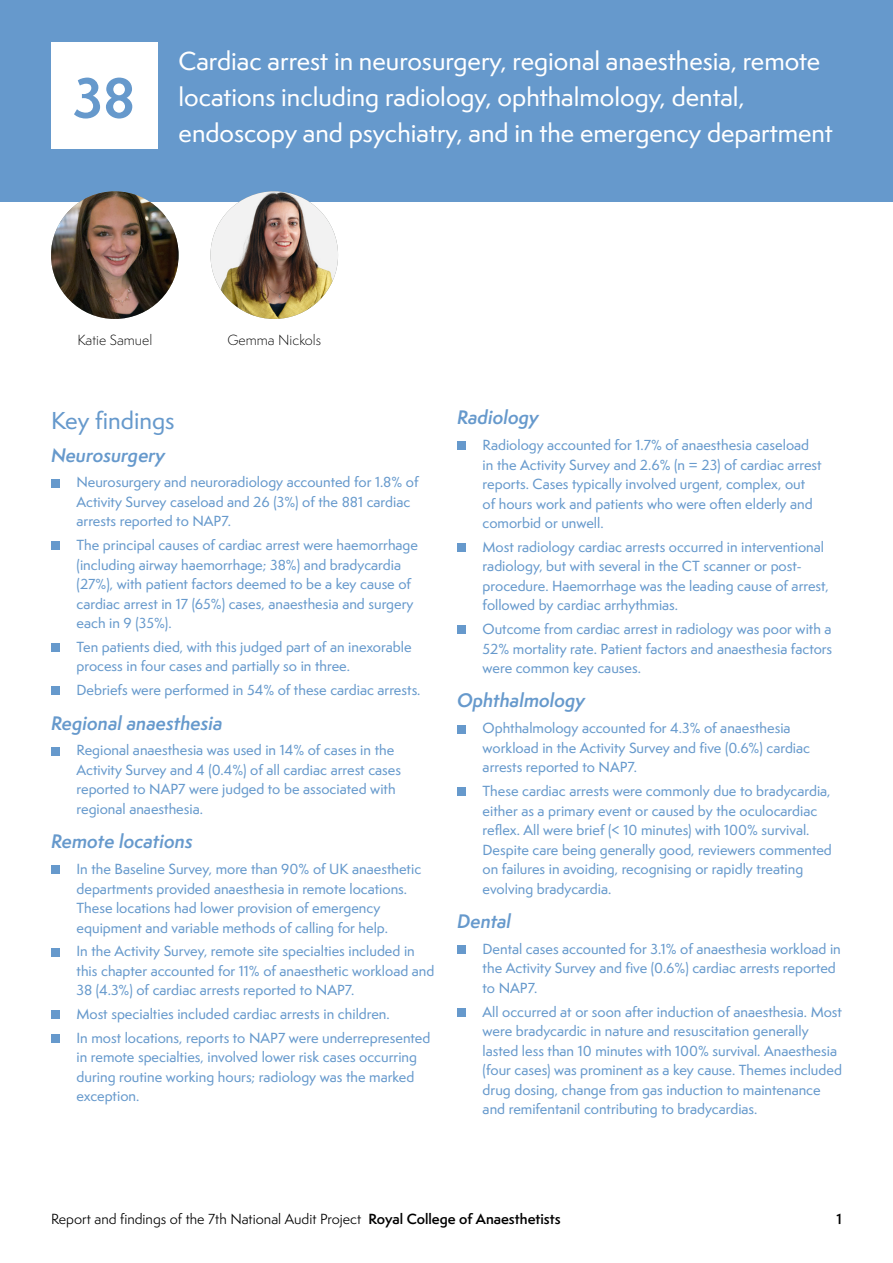
<style>
.page{position:relative;width:893px;height:1263px;background:#fff}
.page>*{position:absolute;margin:0;border:0;box-sizing:border-box;transform-origin:0 0}
.t1{font:700 52.5px "Semplicita Pro";color:#69c}
.t2{font:500 24px/36px "Semplicita Pro";color:#fff}
.t3{font:500 22.5px "Semplicita Pro";color:#69c}
.t4{font:italic 600 18px "Semplicita Pro";color:#69c}
.t5{font:500 13.5px/19.5px "Semplicita Pro";color:#69c}
.t6{font:13.5px "Semplicita Pro";color:#000}
.t7{font:300 13.5px "Semplicita Pro";color:#000}
.t8{font:600 13.5px "Semplicita Pro";color:#000}
.s1{font-weight:600}
</style>
<div class="page">
<div style="left:0;top:0;width:893px;height:202px;background:#69c"></div>
<div style="left:51px;top:43px;width:106px;height:106px;background:#fff"></div>
<div style="left:51px;top:479px;width:9px;height:8px;background:#69c"></div>
<div style="left:51px;top:542px;width:9px;height:8px;background:#69c"></div>
<div style="left:51px;top:643px;width:9px;height:9px;background:#69c"></div>
<div style="left:51px;top:687px;width:9px;height:8px;background:#69c"></div>
<div style="left:51px;top:747px;width:9px;height:8px;background:#69c"></div>
<div style="left:51px;top:866px;width:9px;height:8px;background:#69c"></div>
<div style="left:51px;top:948px;width:9px;height:8px;background:#69c"></div>
<div style="left:51px;top:1011px;width:9px;height:8px;background:#69c"></div>
<div style="left:51px;top:1034px;width:9px;height:9px;background:#69c"></div>
<div style="left:457px;top:442px;width:9px;height:8px;background:#69c"></div>
<div style="left:457px;top:543px;width:9px;height:9px;background:#69c"></div>
<div style="left:457px;top:626px;width:9px;height:8px;background:#69c"></div>
<div style="left:457px;top:725px;width:9px;height:8px;background:#69c"></div>
<div style="left:457px;top:788px;width:9px;height:8px;background:#69c"></div>
<div style="left:457px;top:945px;width:9px;height:9px;background:#69c"></div>
<div style="left:457px;top:1008px;width:9px;height:9px;background:#69c"></div>
<img style="left:51px;top:191px;width:128px;height:128px;border-radius:64px">
<img style="left:210px;top:191px;width:128px;height:128px;border-radius:64px">
<h1 class="t1" style="left:73px;top:59px;width:64px">38</h1>
<h2 class="t2" style="left:179px;top:43px;width:656px">Cardiac arrest in neurosurgery, regional anaesthesia, remote locations including radiology, ophthalmology, dental, endoscopy and psychiatry, and in the emergency department</h2>
<p class="t7" style="left:77px;top:331px;width:76px">Katie Samuel</p>
<p class="t7" style="left:227px;top:331px;width:95px">Gemma Nickols</p>
<h3 class="t3" style="left:51px;top:405px;width:125px">Key findings</h3>
<h3 class="t4" style="left:51px;top:442px;width:116px">Neurosurgery</h3>
<p class="t5" style="left:77px;top:472px;width:343px">Neurosurgery and neuroradiology accounted for 1.8% of<br>Activity Survey caseload and 26 (3%) of the 881 cardiac arrests reported to NAP7.</p>
<p class="t5" style="left:77px;top:535px;width:343px">The principal causes of cardiac arrest were haemorrhage (including airway haemorrhage; 38%) and bradycardia (27%), with patient factors deemed to be a key cause of cardiac arrest in 17 (65%) cases, anaesthesia and surgery each in 9 (35%).</p>
<p class="t5" style="left:77px;top:637px;width:337px">Ten patients died, with this judged part of an inexorable process in four cases and partially so in three.</p>
<p class="t5" style="left:77px;top:680px;width:345px">Debriefs were performed in 54% of these cardiac arrests.</p>
<h3 class="t4" style="left:51px;top:710px;width:173px">Regional anaesthesia</h3>
<p class="t5" style="left:77px;top:740px;width:326px">Regional anaesthesia was used in 14% of cases in the Activity Survey and 4 (0.4%) of all cardiac arrest cases reported to NAP7 were judged to be associated with regional anaesthesia.</p>
<h3 class="t4" style="left:51px;top:828px;width:143px">Remote locations</h3>
<p class="t5" style="left:77px;top:859px;width:346px">In the Baseline Survey, more than 90% of UK anaesthetic departments provided anaesthesia in remote locations.<br>These locations had lower provision of emergency equipment and variable methods of calling for help.</p>
<p class="t5" style="left:77px;top:941px;width:359px">In the Activity Survey, remote site specialties included in this chapter accounted for 11% of anaesthetic workload and<br>38 (4.3%) of cardiac arrests reported to NAP7.</p>
<p class="t5" style="left:77px;top:1002px;width:355px;line-height:23.7px">Most specialties included cardiac arrests in children.<br>In most locations, reports to NAP7 were underrepresented</p>
<p class="t5" style="left:77px;top:1047px;width:342px">in remote specialties, involved lower risk cases occurring during routine working hours; radiology was the marked exception.</p>
<h3 class="t4" style="left:457px;top:404px;width:83px">Radiology</h3>
<p class="t5" style="left:483px;top:435px;width:341px">Radiology accounted for 1.7% of anaesthesia caseload in the Activity Survey and 2.6% (n = 23) of cardiac arrest reports. Cases typically involved urgent, complex, out<br>of hours work and patients who were often elderly and comorbid or unwell.</p>
<p class="t5" style="left:483px;top:537px;width:348px">Most radiology cardiac arrests occurred in interventional radiology, but with several in the CT scanner or post&shy;procedure. Haemorrhage was the leading cause of arrest, followed by cardiac arrhythmias.</p>
<p class="t5" style="left:483px;top:619px;width:351px;text-align:justify">Outcome from cardiac arrest in radiology was poor with a 52% mortality rate. Patient factors and anaesthesia factors were common key causes.</p>
<h3 class="t4" style="left:457px;top:687px;width:130px">Ophthalmology</h3>
<p class="t5" style="left:483px;top:718px;width:329px">Ophthalmology accounted for 4.3% of anaesthesia workload in the Activity Survey and five (0.6%) cardiac arrests reported to NAP7.</p>
<p class="t5" style="left:483px;top:781px;width:351px">These cardiac arrests were commonly due to bradycardia, either as a primary event or caused by the oculocardiac reflex. All were brief (&lt; 10 minutes) with 100% survival.<br>Despite care being generally good, reviewers commented on failures in avoiding, recognising or rapidly treating evolving bradycardia.</p>
<h3 class="t4" style="left:457px;top:908px;width:55px">Dental</h3>
<p class="t5" style="left:483px;top:939px;width:360px">Dental cases accounted for 3.1% of anaesthesia workload in the Activity Survey and five (0.6%) cardiac arrests reported to NAP7.</p>
<p class="t5" style="left:483px;top:1002px;width:361px">All occurred at or soon after induction of anaesthesia. Most were bradycardic in nature and resuscitation generally lasted less than 10 minutes with 100% survival. Anaesthesia (four cases) was prominent as a key cause. Themes included drug dosing, change from gas induction to maintenance and remifentanil contributing to bradycardias.</p>
<p class="t6" style="left:51px;top:1209px;width:511px">Report and findings of the 7th National Audit Project <span class="s1">Royal College of Anaesthetists</span></p>
<p class="t8" style="left:837px;top:1208px;width:7px">1</p>
</div>
